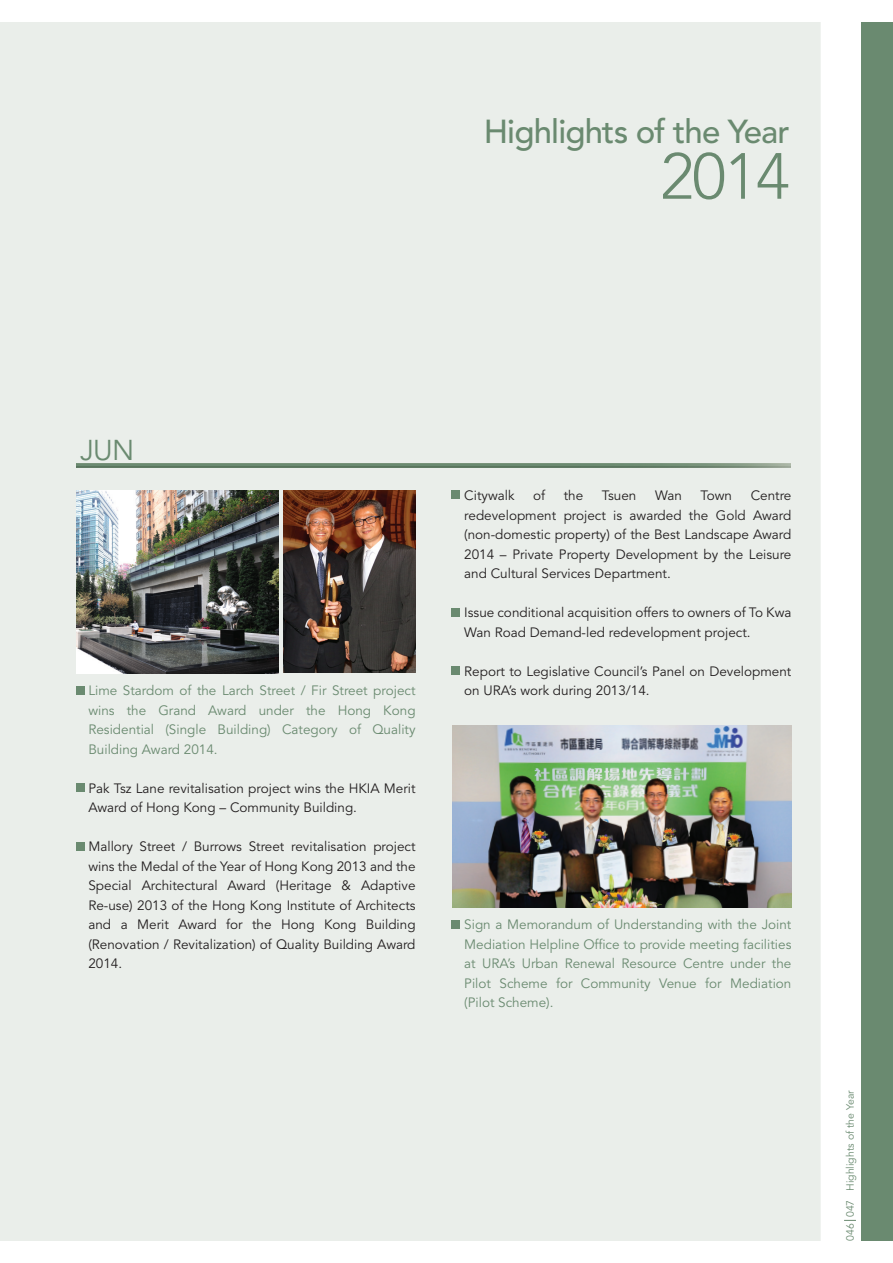
<style>
.page{position:relative;width:893px;height:1263px;background:#fff}
.page>*{position:absolute;margin:0;border:0;box-sizing:border-box;transform-origin:0 0}
.t1{font:300 64.5px "Avenir";color:#6a8a70}
.t2{font:500 33px "Avenir";letter-spacing:-.025em;color:#6a8a70}
.t3{font:28.5px "Avenir";color:#6a8a70}
.t4{font:13.5px/19.5px "Avenir";color:#231f20}
.t5{font:13.5px/19.5px "Avenir";color:#6a8a70;text-align:justify}
.t6{font:10.5px "Avenir";color:#6a8a70}
</style>
<div class="page">
<div style="left:0;top:22px;width:821px;height:1219px;background:#eaeeea"></div>
<div style="left:861px;top:0;width:32px;height:1263px;background:#6a8a70"></div>
<div style="left:0;top:0;width:893px;height:21px;background:#fff"></div>
<div style="left:0;top:1242px;width:893px;height:21px;background:#fff"></div>
<svg style="left:844px;top:1220px;width:12px;height:1px"></svg>
<div style="left:77px;top:686px;width:8px;height:8px;background:#6a8a70"></div>
<div style="left:77px;top:784px;width:8px;height:8px;background:#6a8a70"></div>
<div style="left:77px;top:842px;width:8px;height:9px;background:#6a8a70"></div>
<div style="left:451px;top:490px;width:9px;height:9px;background:#6a8a70"></div>
<div style="left:451px;top:608px;width:9px;height:9px;background:#6a8a70"></div>
<div style="left:451px;top:666px;width:9px;height:9px;background:#6a8a70"></div>
<div style="left:451px;top:920px;width:9px;height:9px;background:#6a8a70"></div>
<img style="left:77px;top:463px;width:714px;height:5px">
<img style="left:76px;top:490px;width:203px;height:183px">
<img style="left:284px;top:490px;width:131px;height:183px">
<img style="left:452px;top:725px;width:339px;height:183px">
<h2 class="t2" style="left:484px;top:118px;width:308px">Highlights of the Year</h2>
<h1 class="t1" style="left:660px;top:150px;width:131px">2014</h1>
<h3 class="t3" style="left:80px;top:438px;width:56px">JUN</h3>
<p class="t5" style="left:88px;top:682px;width:329px">Lime Stardom of the Larch Street / Fir Street project wins the Grand Award under the Hong Kong Residential (Single Building) Category of Quality Building Award 2014.</p>
<p class="t4" style="left:88px;top:780px;width:329px">Pak Tsz Lane revitalisation project wins the HKIA Merit<br>Award of Hong Kong – Community Building.</p>
<p class="t4" style="left:88px;top:838px;width:329px;text-align:justify">Mallory Street / Burrows Street revitalisation project wins the Medal of the Year of Hong Kong 2013 and the Special Architectural Award (Heritage &amp; Adaptive Re-use) 2013 of the Hong Kong Institute of Architects and a Merit Award for the Hong Kong Building (Renovation / Revitalization) of Quality Building Award 2014.</p>
<p class="t4" style="left:464px;top:487px;width:52px">Citywalk</p>
<p class="t4" style="left:533px;top:487px;width:14px">of</p>
<p class="t4" style="left:564px;top:487px;width:21px">the</p>
<p class="t4" style="left:602px;top:487px;width:36px">Tsuen</p>
<p class="t4" style="left:655px;top:487px;width:28px">Wan</p>
<p class="t4" style="left:700px;top:487px;width:33px">Town</p>
<p class="t4" style="left:464px;top:487px;width:329px;text-align:justify;text-indent:286px">Centre redevelopment project is awarded the Gold Award (non-domestic property) of the Best Landscape Award 2014 – Private Property Development by the Leisure and Cultural Services Department.</p>
<p class="t4" style="left:464px;top:604px;width:329px">Issue conditional acquisition offers to owners of To Kwa<br>Wan Road Demand-led redevelopment project.</p>
<p class="t4" style="left:464px;top:663px;width:329px">Report to Legislative Council’s Panel on Development on URA’s work during 2013/14.</p>
<p class="t5" style="left:464px;top:916px;width:329px">Sign a Memorandum of Understanding with the Joint Mediation Helpline Office to provide meeting facilities at URA’s Urban Renewal Resource Centre under the Pilot Scheme for Community Venue for Mediation (Pilot Scheme).</p>
<p class="t6" style="left:846px;top:1240px;width:152px;rotate:-90deg">046 047 Highlights of the Year</p>
</div>
